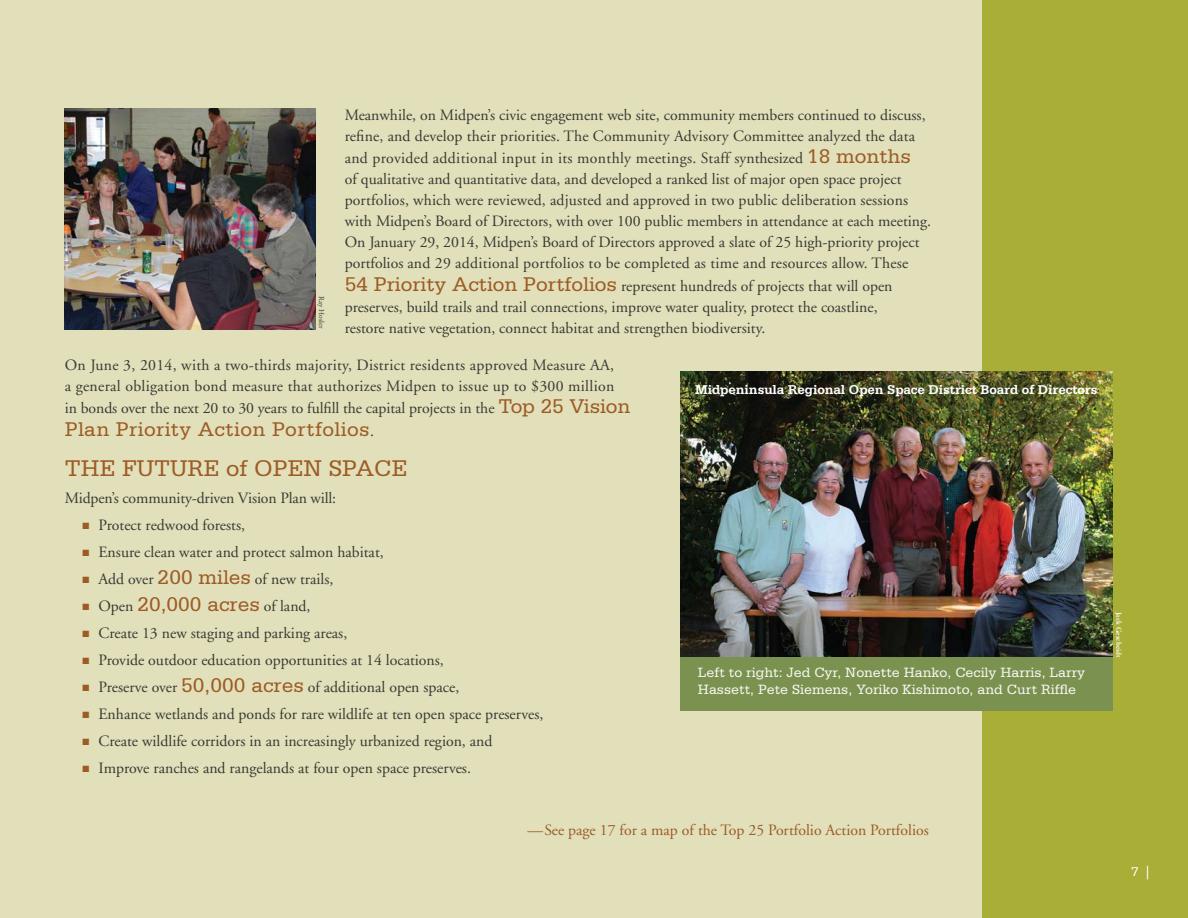
<style>
.page{position:relative;width:1188px;height:918px;background:#e1e0ba}
.page>*{position:absolute;margin:0;border:0;box-sizing:border-box;transform-origin:0 0}
.t1{font:24px "Serifa Std";color:#9d5b25}
.t2{font:21px "Serifa Std";letter-spacing:.02em;color:#9d5b25}
.t3{font:15.75px/21px "Adobe Garamond";color:#383934}
.t4{font:15.75px/21px "Adobe Garamond";letter-spacing:.02em;color:#383934}
.t5{font:15.75px "Adobe Garamond";color:#9d5b25}
.t6{font:14.25px/16.5px "Serifa Std";color:#f8f7f2}
.t7{font:700 13.5px "Serifa Std";letter-spacing:-.01em;color:#fff}
.t8{font:13.5px "Serifa Std";color:#fff}
.t9{font:600 7.5px "Adobe Garamond";letter-spacing:.025em;color:#fff}
.t10{font:7.5px "Adobe Garamond";color:#383934}
.s1{font-family:"Serifa Std";font-size:21px;color:#9d5b25}
.s2{font-family:"Adobe Garamond";font-size:15.75px;color:#383934}
.s3{color:#9d5b25}
</style>
<div class="page">
<div style="left:983px;top:0;width:205px;height:918px;background:#a9ae36"></div>
<img style="left:65px;top:108px;width:251px;height:222px">
<img style="left:680px;top:371px;width:432px;height:286px">
<div style="left:680px;top:657px;width:432px;height:54px;background:#7b914f"></div>
<p class="t3" style="left:345px;top:105px;width:582px">Meanwhile, on Midpen’s civic engagement web site, community members continued to discuss, refine, and develop their priorities. The Community Advisory Committee analyzed the data</p>
<p class="t3" style="left:345px;top:149px;width:588px">and provided additional input in its monthly meetings. Staff synthesized <span class="s1">18 months<br></span>of qualitative and quantitative data, and developed a ranked list of major open space project portfolios, which were reviewed, adjusted and approved in two public deliberation sessions with Midpen’s Board of Directors, with over 100 public members in attendance at each meeting.<br>On January 29, 2014, Midpen’s Board of Directors approved a slate of 25 high-priority project portfolios and 29 additional portfolios to be completed as time and resources allow. These</p>
<p class="t3" style="left:345px;top:276px;width:549px"><span class="s1">54 Priority Action Portfolios</span> represent hundreds of projects that will open preserves, build trails and trail connections, improve water quality, protect the coastline, restore native vegetation, connect habitat and strengthen biodiversity.</p>
<p class="t4" style="left:65px;top:356px;width:551px">On June 3, 2014, with a two-thirds majority, District residents approved Measure AA, a general obligation bond measure that authorizes Midpen to issue up to $300 million</p>
<p class="t3" style="left:65px;top:399px;width:567px">in bonds over the next 20 to 30 years to fulfill the capital projects in the <span class="s1">Top 25 Vision</span></p>
<h2 class="t2" style="left:65px;top:421px;width:311px">Plan Priority Action Portfolios<span class="s2">.</span></h2>
<h1 class="t1" style="left:65px;top:459px;width:344px">THE FUTURE of OPEN SPACE</h1>
<p class="t3" style="left:65px;top:489px;width:273px">Midpen’s community-driven Vision Plan will:</p>
<p class="t3" style="left:82px;top:516px;width:164px"><span class="s3">■</span> Protect redwood forests,</p>
<p class="t3" style="left:82px;top:543px;width:303px"><span class="s3">■</span> Ensure clean water and protect salmon habitat,</p>
<p class="t3" style="left:82px;top:570px;width:253px"><span class="s3">■</span> Add over <span class="s1">200 miles</span> of new trails,</p>
<p class="t3" style="left:82px;top:597px;width:230px"><span class="s3">■</span> Open <span class="s1">20,000 acres</span> of land,</p>
<p class="t3" style="left:82px;top:624px;width:266px"><span class="s3">■</span> Create 13 new staging and parking areas,</p>
<p class="t3" style="left:82px;top:651px;width:363px"><span class="s3">■</span> Provide outdoor education opportunities at 14 locations,</p>
<p class="t3" style="left:82px;top:678px;width:379px"><span class="s3">■</span> Preserve over <span class="s1">50,000 acres</span> of additional open space,</p>
<p class="t3" style="left:82px;top:705px;width:463px"><span class="s3">■</span> Enhance wetlands and ponds for rare wildlife at ten open space preserves,</p>
<p class="t3" style="left:82px;top:732px;width:412px"><span class="s3">■</span> Create wildlife corridors in an increasingly urbanized region, and</p>
<p class="t3" style="left:82px;top:759px;width:390px"><span class="s3">■</span> Improve ranches and rangelands at four open space preserves.</p>
<p class="t10" style="left:325px;top:296px;width:34px;rotate:90deg">Ray Hosler</p>
<p class="t7" style="left:695px;top:384px;width:404px">Midpeninsula Regional Open Space District Board of Directors</p>
<p class="t6" style="left:698px;top:666px;width:389px">Left to right: Jed Cyr, Nonette Hanko, Cecily Harris, Larry<br>Hassett, Pete Siemens, Yoriko Kishimoto, and Curt Riffle</p>
<p class="t9" style="left:1122px;top:612px;width:47px;rotate:90deg">Jack Gescheidt</p>
<p class="t5" style="left:528px;top:823px;width:403px">—See page 17 for a map of the Top 25 Portfolio Action Portfolios</p>
<p class="t8" style="left:1131px;top:866px;width:20px">7 |</p>
</div>
